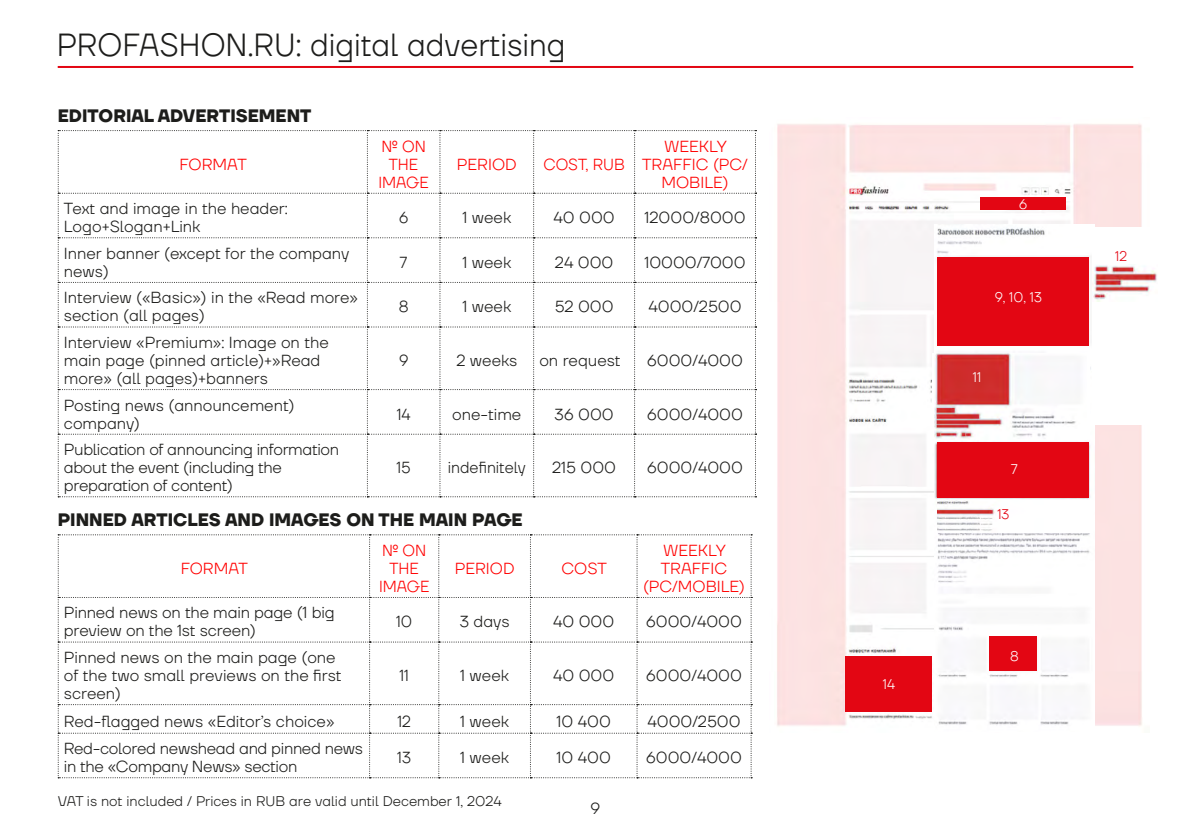
<style>
.page{position:relative;width:1191px;height:840px;background:#fff}
.page>*{position:absolute;margin:0;border:0;box-sizing:border-box;transform-origin:0 0}
.t1{font:300 32px "TT Firs Neue";color:#1d1d1b;scale:.95 1}
.t2{font:700 18px "TT Firs Neue";color:#1d1d1b;scale:.96 1}
.t3{font:300 16px/18px "TT Firs Neue";color:#1d1d1b}
.t4{font:300 16px/18px "TT Firs Neue";letter-spacing:-.02em;color:#1d1d1b}
.t5{font:300 16px/18px "TT Firs Neue";color:#f00;text-align:center}
.t6{font:300 16px/18px "TT Firs Neue";color:#f00;text-align:center;scale:.96 1}
.t7{font:300 16px "TT Firs Neue";color:#1d1d1b;scale:.96 1}
.t8{font:300 14px "TT Firs Neue";color:#1d1d1b}
.t9{font:300 14px "TT Firs Neue";color:#fff;scale:.96 1}
.t10{font:300 14px "TT Firs Neue";color:#e30613;scale:.96 1}
</style>
<div class="page">
<img style="left:777px;top:124px;width:365px;height:602px">
<hr style="left:58px;top:66px;width:1075px;height:2px;background:#e30613">
<svg style="left:58px;top:130px;width:698px;height:367px"></svg>
<svg style="left:58px;top:534px;width:694px;height:243px"></svg>
<div style="left:980px;top:197px;width:85px;height:13px;background:#e30613"></div>
<img style="left:934px;top:225px;width:160px;height:501px">
<div style="left:937px;top:442px;width:151px;height:55px;background:#e30613"></div>
<div style="left:937px;top:257px;width:151px;height:88px;background:#e30613"></div>
<div style="left:989px;top:635px;width:48px;height:35px;background:#e30613"></div>
<div style="left:932px;top:353px;width:158px;height:86px;background:#fff"></div>
<img style="left:935px;top:353px;width:141px;height:86px">
<div style="left:1092px;top:227px;width:66px;height:198px;background:#fff"></div>
<div style="left:937px;top:500px;width:155px;height:32px;background:#fff"></div>
<img style="left:937px;top:501px;width:58px;height:30px">
<img style="left:1092px;top:265px;width:65px;height:36px">
<div style="left:845px;top:656px;width:87px;height:55px;background:#e30613"></div>
<h1 class="t1" style="left:57px;top:23px;width:537px">PROFASHON.RU: digital advertising</h1>
<p class="t2" style="left:58px;top:103px;width:266px">EDITORIAL ADVERTISEMENT</p>
<p class="t5" style="left:180px;top:154px;width:69px">FORMAT</p>
<p class="t6" style="left:378px;top:136px;width:54px">№ ON<br>THE<br>IMAGE</p>
<p class="t5" style="left:457px;top:154px;width:61px">PERIOD</p>
<p class="t6" style="left:543px;top:154px;width:86px">COST, RUB</p>
<p class="t5" style="left:642px;top:136px;width:107px">WEEKLY<br>TRAFFIC (PC/<br>MOBILE)</p>
<p class="t3" style="left:64px;top:199px;width:225px">Text and image in the header:<br>Logo+Slogan+Link</p>
<p class="t7" style="left:399px;top:206px;width:11px">6</p>
<p class="t3" style="left:462px;top:208px;width:50px">1 week</p>
<p class="t3" style="left:553px;top:208px;width:63px">40 000</p>
<p class="t3" style="left:644px;top:208px;width:102px">12000/8000</p>
<p class="t3" style="left:64px;top:243px;width:287px">Inner banner (except for the company news)</p>
<p class="t7" style="left:400px;top:251px;width:9px">7</p>
<p class="t3" style="left:462px;top:252px;width:50px">1 week</p>
<p class="t3" style="left:555px;top:252px;width:60px">24 000</p>
<p class="t3" style="left:644px;top:252px;width:103px">10000/7000</p>
<p class="t3" style="left:64px;top:288px;width:296px">Interview («Basic») in the «Read more» section (all pages)</p>
<p class="t7" style="left:399px;top:295px;width:12px">8</p>
<p class="t3" style="left:462px;top:297px;width:50px">1 week</p>
<p class="t3" style="left:554px;top:297px;width:60px">52 000</p>
<p class="t3" style="left:648px;top:297px;width:95px">4000/2500</p>
<p class="t3" style="left:64px;top:333px;width:266px">Interview «Premium»: Image on the main page (pinned article)+»Read more» (all pages)+banners</p>
<p class="t7" style="left:399px;top:349px;width:11px">9</p>
<p class="t3" style="left:456px;top:351px;width:62px">2 weeks</p>
<p class="t3" style="left:539px;top:351px;width:83px">on request</p>
<p class="t3" style="left:647px;top:351px;width:97px">6000/4000</p>
<p class="t3" style="left:64px;top:395px;width:232px">Posting news (announcement) company)</p>
<p class="t7" style="left:397px;top:403px;width:16px">14</p>
<p class="t3" style="left:452px;top:404px;width:71px">one-time</p>
<p class="t3" style="left:554px;top:404px;width:61px">36 000</p>
<p class="t3" style="left:647px;top:404px;width:97px">6000/4000</p>
<p class="t4" style="left:64px;top:440px;width:277px">Publication of announcing information about the event (including the preparation of content)</p>
<p class="t7" style="left:396px;top:456px;width:16px">15</p>
<p class="t7" style="left:448px;top:456px;width:83px">indefinitely</p>
<p class="t3" style="left:552px;top:458px;width:65px">215 000</p>
<p class="t3" style="left:647px;top:458px;width:97px">6000/4000</p>
<p class="t2" style="left:58px;top:507px;width:486px">PINNED ARTICLES AND IMAGES ON THE MAIN PAGE</p>
<p class="t5" style="left:181px;top:558px;width:69px">FORMAT</p>
<p class="t6" style="left:379px;top:540px;width:54px">№ ON<br>THE<br>IMAGE</p>
<p class="t5" style="left:643px;top:540px;width:104px">WEEKLY<br>TRAFFIC (PC/MOBILE)</p>
<p class="t5" style="left:455px;top:558px;width:61px">PERIOD</p>
<p class="t5" style="left:561px;top:558px;width:47px">COST</p>
<p class="t3" style="left:64px;top:603px;width:272px">Pinned news on the main page (1 big preview on the 1st screen)</p>
<p class="t7" style="left:396px;top:610px;width:18px">10</p>
<p class="t3" style="left:460px;top:612px;width:51px">3 days</p>
<p class="t3" style="left:553px;top:612px;width:63px">40 000</p>
<p class="t3" style="left:646px;top:612px;width:97px">6000/4000</p>
<p class="t3" style="left:64px;top:647px;width:279px">Pinned news on the main page (one of the two small previews on the first screen)</p>
<p class="t7" style="left:399px;top:664px;width:11px">11</p>
<p class="t3" style="left:460px;top:665px;width:50px">1 week</p>
<p class="t3" style="left:553px;top:665px;width:63px">40 000</p>
<p class="t3" style="left:646px;top:665px;width:97px">6000/4000</p>
<p class="t3" style="left:64px;top:711px;width:272px">Red-flagged news «Editor’s choice»</p>
<p class="t7" style="left:397px;top:709px;width:16px">12</p>
<p class="t3" style="left:460px;top:711px;width:50px">1 week</p>
<p class="t3" style="left:556px;top:711px;width:56px">10 400</p>
<p class="t3" style="left:647px;top:711px;width:95px">4000/2500</p>
<p class="t4" style="left:64px;top:738px;width:301px">Red-colored newshead and pinned news in the «Company News» section</p>
<p class="t7" style="left:397px;top:746px;width:16px">13</p>
<p class="t3" style="left:460px;top:747px;width:50px">1 week</p>
<p class="t3" style="left:556px;top:747px;width:56px">10 400</p>
<p class="t3" style="left:646px;top:747px;width:97px">6000/4000</p>
<p class="t8" style="left:58px;top:790px;width:445px">VAT is not included / Prices in RUB are valid until December 1, 2024</p>
<p class="t3" style="left:590px;top:798px;width:11px">9</p>
<p class="t9" style="left:883px;top:674px;width:14px">14</p>
<p class="t9" style="left:1019px;top:194px;width:10px">6</p>
<p class="t9" style="left:994px;top:287px;width:51px">9, 10, 13</p>
<p class="t9" style="left:973px;top:367px;width:10px">11</p>
<p class="t9" style="left:1011px;top:459px;width:8px">7</p>
<p class="t10" style="left:997px;top:504px;width:14px">13</p>
<p class="t9" style="left:1010px;top:646px;width:10px">8</p>
<p class="t10" style="left:1115px;top:246px;width:14px">12</p>
</div>
